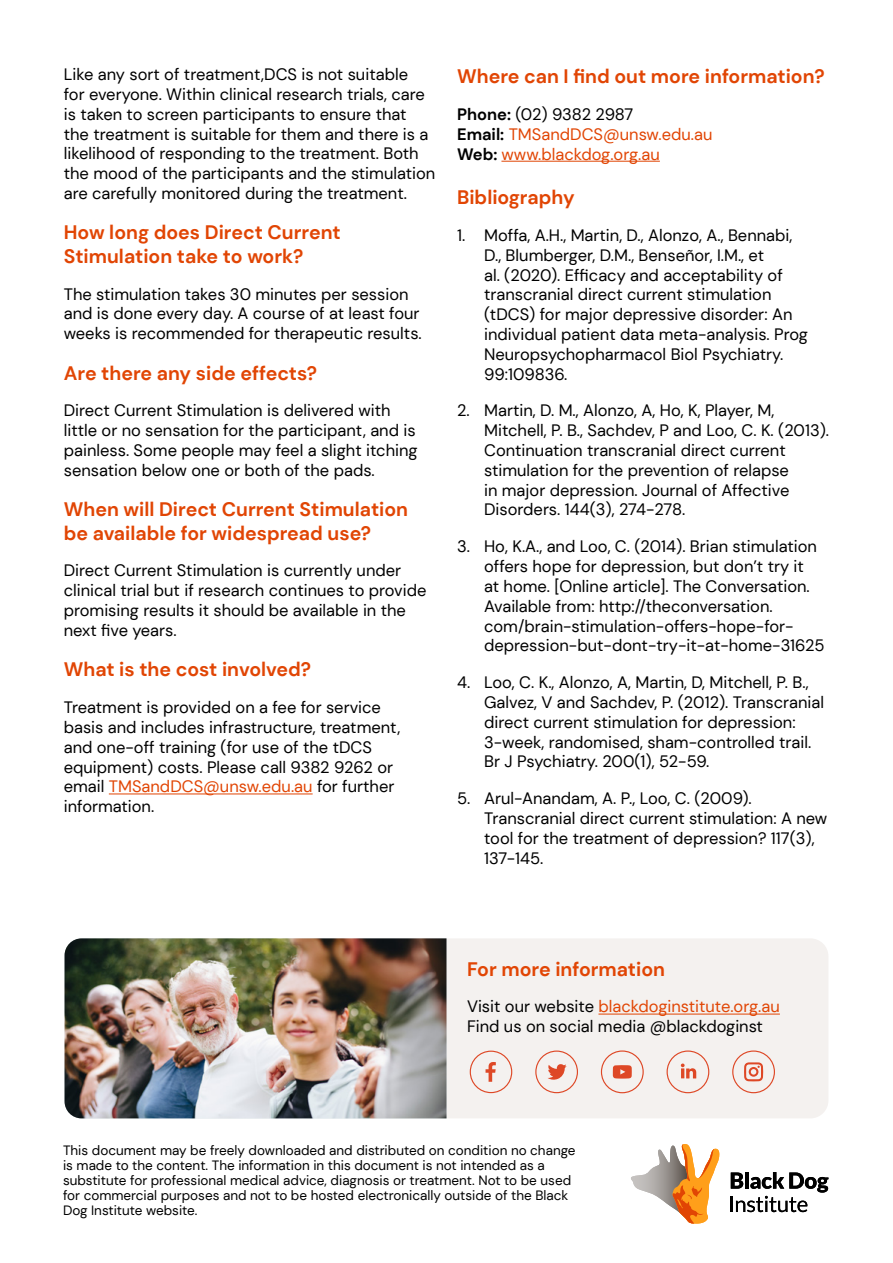
<style>
.page{position:relative;width:893px;height:1263px;background:#fff}
.page>*{position:absolute;margin:0;border:0;box-sizing:border-box;transform-origin:0 0}
.t1{font:700 19.5px/23.4px "DM Sans";color:#e14504}
.t2{font:16.5px/19.8px "DM Sans";color:#000}
.t3{font:16.5px/19.8px "DM Sans";color:#e14504}
.t4{font:13.5px/15px "DM Sans";color:#000}
.s1{color:#e14504}
.s2{font-weight:700;color:#000}
.s3{color:#000}
</style>
<div class="page">
<hr style="left:109px;top:793px;width:204px;height:1px;background:#e14504">
<hr style="left:501px;top:161px;width:159px;height:1px;background:#e14504">
<svg style="left:731px;top:1172px;width:97px;height:40px"></svg>
<svg style="left:631px;top:1144px;width:88px;height:80px"></svg>
<div style="left:446px;top:938px;width:382px;height:180px;background:#f4f1ef"></div>
<hr style="left:598px;top:1014px;width:182px;height:1px;background:#e14504">
<div style="left:470px;top:1050px;width:42px;height:43px;border:1px solid #de4826;border-radius:50%"></div>
<svg style="left:485px;top:1062px;width:11px;height:20px"></svg>
<div style="left:535px;top:1050px;width:43px;height:43px;border:1px solid #de4826;border-radius:50%"></div>
<svg style="left:548px;top:1064px;width:19px;height:16px"></svg>
<div style="left:601px;top:1050px;width:43px;height:43px;border:1px solid #de4826;border-radius:50%"></div>
<svg style="left:613px;top:1065px;width:19px;height:13px"></svg>
<div style="left:667px;top:1050px;width:42px;height:43px;border:1px solid #de4826;border-radius:50%"></div>
<svg style="left:681px;top:1063px;width:15px;height:15px"></svg>
<div style="left:732px;top:1050px;width:43px;height:43px;border:1px solid #de4826;border-radius:50%"></div>
<svg style="left:744px;top:1062px;width:19px;height:19px"></svg>
<img style="left:65px;top:938px;width:381px;height:180px">
<p class="t2" style="left:64px;top:64px;width:373px">Like any sort of treatment,DCS is not suitable<br>for everyone. Within clinical research trials, care is taken to screen participants to ensure that the treatment is suitable for them and there is a likelihood of responding to the treatment. Both the mood of the participants and the stimulation are carefully monitored during the treatment.</p>
<p class="t1" style="left:64px;top:221px;width:278px">How long does Direct Current<br>Stimulation take to work?</p>
<p class="t2" style="left:64px;top:284px;width:359px">The stimulation takes 30 minutes per session and is done every day. A course of at least four weeks is recommended for therapeutic results.</p>
<p class="t1" style="left:64px;top:361px;width:255px">Are there any side effects?</p>
<p class="t2" style="left:64px;top:401px;width:355px">Direct Current Stimulation is delivered with little or no sensation for the participant, and is painless. Some people may feel a slight itching sensation below one or both of the pads.</p>
<p class="t1" style="left:64px;top:498px;width:346px">When will Direct Current Stimulation be available for widespread use?</p>
<p class="t2" style="left:64px;top:561px;width:364px">Direct Current Stimulation is currently under clinical trial but if research continues to provide promising results it should be available in the next five years.</p>
<p class="t1" style="left:64px;top:658px;width:249px">What is the cost involved?</p>
<p class="t2" style="left:64px;top:697px;width:338px">Treatment is provided on a fee for service basis and includes infrastructure, treatment, and one-off training (for use of the tDCS equipment) costs. Please call 9382 9262 or email <span class="s1">TMSandDCS@unsw.edu.au</span> for further information.</p>
<p class="t1" style="left:457px;top:65px;width:369px">Where can I find out more information?</p>
<p class="t3" style="left:457px;top:104px;width:257px"><span class="s2">Phone:</span> <span class="s3">(02) 9382 2987<br></span><span class="s2">Email:</span> TMSandDCS@unsw.edu.au<br><span class="s2">Web:</span> www.blackdog.org.au</p>
<p class="t1" style="left:457px;top:186px;width:119px">Bibliography</p>
<p class="t2" style="left:484px;top:225px;width:325px;text-indent:-27px">1. Moffa, A.H., Martin, D., Alonzo, A., Bennabi, D., Blumberger, D.M., Benseñor, I.M., et<br>al. (2020). Efficacy and acceptability of transcranial direct current stimulation (tDCS) for major depressive disorder: An individual patient data meta-analysis. Prog Neuropsychopharmacol Biol Psychiatry.<br>99:109836.</p>
<p class="t2" style="left:484px;top:401px;width:346px;text-indent:-27px">2. Martin, D. M., Alonzo, A, Ho, K, Player, M, Mitchell, P. B., Sachdev, P and Loo, C. K. (2013).<br>Continuation transcranial direct current stimulation for the prevention of relapse<br>in major depression. Journal of Affective Disorders. 144(3), 274-278.</p>
<p class="t2" style="left:484px;top:536px;width:342px;text-indent:-27px">3. Ho, K.A., and Loo, C. (2014). Brian stimulation offers hope for depression, but don’t try it<br>at home. [Online article]. The Conversation.<br>Available from: http://theconversation. com/brain-stimulation-offers-hope-for&shy;depression-but-dont-try-it-at-home-31625</p>
<p class="t2" style="left:484px;top:672px;width:341px;text-indent:-27px">4. Loo, C. K., Alonzo, A, Martin, D, Mitchell, P. B., Galvez, V and Sachdev, P. (2012). Transcranial direct current stimulation for depression:<br>3-week, randomised, sham-controlled trail.<br>Br J Psychiatry. 200(1), 52-59.</p>
<p class="t2" style="left:484px;top:788px;width:345px;text-indent:-27px">5. Arul-Anandam, A. P., Loo, C. (2009).<br>Transcranial direct current stimulation: A new tool for the treatment of depression? 117(3), 137-145.</p>
<p class="t1" style="left:467px;top:957px;width:200px">For more information</p>
<p class="t2" style="left:467px;top:997px;width:314px">Visit our website <span class="s1">blackdoginstitute.org.au<br></span>Find us on social media @blackdoginst</p>
<p class="t4" style="left:63px;top:1143px;width:514px">This document may be freely downloaded and distributed on condition no change is made to the content. The information in this document is not intended as a substitute for professional medical advice, diagnosis or treatment. Not to be used for commercial purposes and not to be hosted electronically outside of the Black Dog Institute website.</p>
</div>
